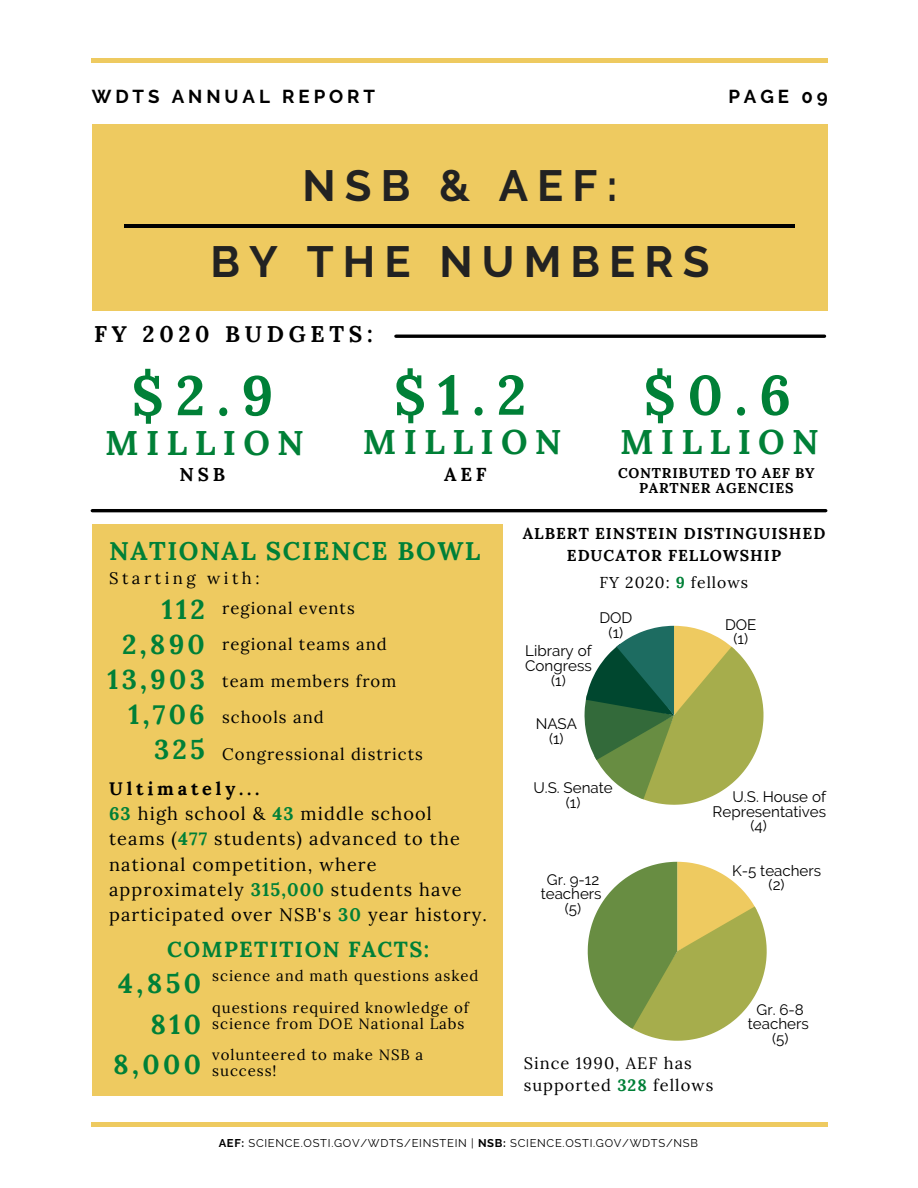
<style>
.page{position:relative;width:918px;height:1188px;background:#fff}
.page>*{position:absolute;margin:0;border:0;box-sizing:border-box;transform-origin:0 0}
.t1{font:700 55.5px "Lora";color:#008037}
.t2{font:700 43.65px "Raleway";letter-spacing:.21em;color:#222}
.t3{font:700 34.5px "Lora";letter-spacing:.21em;color:#008037}
.t4{font:700 27.15px "Lora";letter-spacing:.12em;color:#008037}
.t5{font:700 25.65px "Lora";letter-spacing:.06em;color:#008037}
.t6{font:700 22.65px "Lora";letter-spacing:.21em;color:#000}
.t7{font:700 21.75px "Lora";letter-spacing:.06em;color:#008037}
.t8{font:700 18.75px "Lora";letter-spacing:.21em;color:#000}
.t9{font:700 18.6px "Raleway";letter-spacing:.21em;color:#000}
.t10{font:18.15px/25.3px "Lora";letter-spacing:.06em;color:#000}
.t11{font:700 18.15px "Lora";letter-spacing:.21em;color:#000}
.t12{font:16.65px "Lora";letter-spacing:.06em;color:#000}
.t13{font:16.65px "Lora";letter-spacing:.21em;color:#000}
.t14{font:16.5px/22.5px "Lora";letter-spacing:.06em;color:#000}
.t15{font:700 15.75px "Lora";letter-spacing:.06em;color:#000}
.t16{font:15.75px "Lora";letter-spacing:.06em;color:#000}
.t17{font:15.15px/14.7px "Raleway";color:#000;text-align:center}
.t18{font:15px/15.8px "Lora";letter-spacing:.06em;color:#000}
.t19{font:700 14.25px/15.8px "Lora";letter-spacing:.055em;color:#000;text-align:center}
.t20{font:11.25px "Raleway";letter-spacing:.06em;color:#000}
.s1{font-weight:700;color:#008037}
.s2{font-weight:700}
</style>
<div class="page">
<hr style="left:91px;top:59px;width:736px;height:3px;background:#eeca60">
<hr style="left:91px;top:1123px;width:736px;height:3px;background:#eeca60">
<div style="left:92px;top:125px;width:736px;height:185px;background:#eeca60"></div>
<hr style="left:124px;top:224px;width:671px;height:4px;background:#000">
<hr style="left:92px;top:509px;width:734px;height:3px;background:#000">
<div style="left:92px;top:524px;width:410px;height:572px;background:#eeca60"></div>
<hr style="left:396px;top:335px;width:429px;height:3px;background:#000">
<svg style="left:584px;top:626px;width:180px;height:179px"></svg>
<svg style="left:588px;top:862px;width:179px;height:179px"></svg>
<p class="t9" style="left:92px;top:85px;width:285px">WDTS ANNUAL REPORT</p>
<p class="t9" style="left:728px;top:85px;width:101px">PAGE 09</p>
<p class="t2" style="left:302px;top:160px;width:317px">NSB &amp; AEF:</p>
<p class="t2" style="left:210px;top:236px;width:501px">BY THE NUMBERS</p>
<p class="t6" style="left:94px;top:320px;width:280px">FY 2020 BUDGETS:</p>
<p class="t1" style="left:131px;top:359px;width:144px">$2.9</p>
<p class="t3" style="left:105px;top:421px;width:200px">MILLION</p>
<p class="t1" style="left:394px;top:359px;width:134px">$1.2</p>
<p class="t3" style="left:363px;top:419px;width:200px">MILLION</p>
<p class="t1" style="left:643px;top:359px;width:149px">$0.6</p>
<p class="t3" style="left:620px;top:419px;width:200px">MILLION</p>
<p class="t8" style="left:179px;top:462px;width:47px">NSB</p>
<p class="t8" style="left:444px;top:462px;width:44px">AEF</p>
<p class="t19" style="left:618px;top:465px;width:198px">CONTRIBUTED TO AEF BY<br>PARTNER AGENCIES</p>
<p class="t15" style="left:523px;top:524px;width:304px">ALBERT EINSTEIN DISTINGUISHED</p>
<p class="t5" style="left:109px;top:535px;width:373px">NATIONAL SCIENCE BOWL</p>
<p class="t15" style="left:567px;top:546px;width:216px">EDUCATOR FELLOWSHIP</p>
<p class="t13" style="left:109px;top:567px;width:152px">Starting with:</p>
<p class="t12" style="left:222px;top:597px;width:134px">regional events</p>
<p class="t12" style="left:222px;top:633px;width:166px">regional teams and</p>
<p class="t12" style="left:222px;top:670px;width:176px">team members from</p>
<p class="t12" style="left:222px;top:707px;width:103px">schools and</p>
<p class="t12" style="left:222px;top:743px;width:202px">Congressional districts</p>
<p class="t11" style="left:109px;top:777px;width:152px">Ultimately...</p>
<p class="t10" style="left:109px;top:801px;width:379px"><span class="s1">63</span> high school &amp; <span class="s1">43</span> middle school teams (<span class="s1">477</span> students) advanced to the national competition, where approximately <span class="s1">315,000</span> students have participated over NSB's <span class="s1">30</span> year history.</p>
<p class="t7" style="left:167px;top:935px;width:264px">COMPETITION FACTS:</p>
<p class="t4" style="left:162px;top:592px;width:45px">112</p>
<p class="t4" style="left:122px;top:627px;width:84px">2,890</p>
<p class="t4" style="left:108px;top:662px;width:99px">13,903</p>
<p class="t4" style="left:128px;top:697px;width:78px">1,706</p>
<p class="t4" style="left:154px;top:732px;width:52px">325</p>
<p class="t4" style="left:118px;top:966px;width:84px">4,850</p>
<p class="t4" style="left:150px;top:1006px;width:52px">810</p>
<p class="t4" style="left:113px;top:1047px;width:89px">8,000</p>
<p class="t18" style="left:212px;top:968px;width:268px">science and math questions asked</p>
<p class="t18" style="left:212px;top:999px;width:258px">questions required knowledge of science from DOE National Labs</p>
<p class="t18" style="left:212px;top:1047px;width:213px">volunteered to make NSB a success!</p>
<p class="t16" style="left:600px;top:572px;width:150px">FY 2020: <span class="s1">9</span> fellows</p>
<p class="t17" style="left:525px;top:644px;width:68px;text-align:left">Library of<br>Congress</p>
<p class="t17" style="left:551px;top:673px;width:16px">(1)</p>
<p class="t17" style="left:599px;top:610px;width:35px">DOD</p>
<p class="t17" style="left:609px;top:625px;width:16px">(1)</p>
<p class="t17" style="left:725px;top:617px;width:33px">DOE</p>
<p class="t17" style="left:734px;top:632px;width:16px">(1)</p>
<p class="t17" style="left:536px;top:716px;width:43px">NASA</p>
<p class="t17" style="left:549px;top:731px;width:16px">(1)</p>
<p class="t17" style="left:533px;top:780px;width:81px">U.S. Senate</p>
<p class="t17" style="left:566px;top:795px;width:16px">(1)</p>
<p class="t17" style="left:541px;top:872px;width:62px">Gr. 9-12 teachers</p>
<p class="t17" style="left:565px;top:901px;width:18px">(5)</p>
<p class="t17" style="left:713px;top:789px;width:115px;text-align:right">U.S. House of<br>Representatives</p>
<p class="t17" style="left:751px;top:819px;width:18px">(4)</p>
<p class="t17" style="left:732px;top:863px;width:91px">K-5 teachers (2)</p>
<p class="t17" style="left:748px;top:1002px;width:62px">Gr. 6-8 teachers</p>
<p class="t17" style="left:772px;top:1031px;width:18px">(5)</p>
<p class="t14" style="left:524px;top:1051px;width:191px">Since 1990, AEF has supported <span class="s1">328</span> fellows</p>
<p class="t20" style="left:219px;top:1137px;width:481px"><span class="s2">AEF:</span> SCIENCE.OSTI.GOV/WDTS/EINSTEIN | <span class="s2">NSB:</span> SCIENCE.OSTI.GOV/WDTS/NSB</p>
</div>
